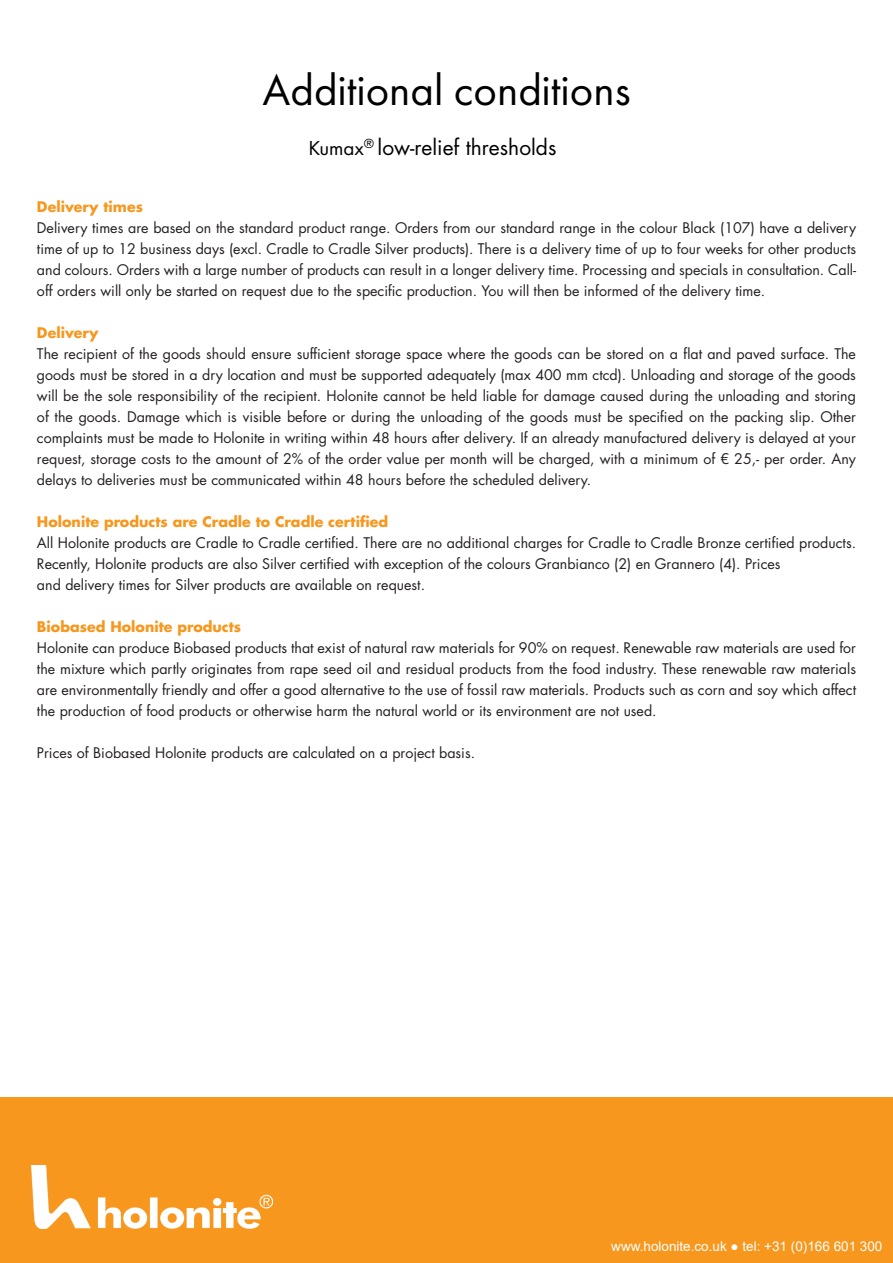
<style>
.page{position:relative;width:893px;height:1263px;background:#fff}
.page>*{position:absolute;margin:0;border:0;box-sizing:border-box;transform-origin:0 0}
.t1{font:45px "Futura PT";color:#000}
.t2{font:21px "Futura Std";color:#000}
.t3{font:14.25px/21px "Futura Std";color:#231f20;text-align:justify}
.t4{font:700 14.25px "Futura Std";color:#f7971d}
.t5{font:13.5px "Arial";color:#fff}
.s1{font-family:"Futura PT"}
</style>
<div class="page">
<div style="left:0;top:1097px;width:893px;height:21px;background:#f7971d"></div>
<div style="left:0;top:1118px;width:893px;height:145px;background:#f7971d"></div>
<img style="left:32px;top:1165px;width:240px;height:64px">
<h1 class="t1" style="left:262px;top:64px;width:370px">Additional conditions</h1>
<h2 class="t2" style="left:308px;top:134px;width:249px"><span class="s1">Kumax</span><sup>®</sup> low-relief thresholds</h2>
<p class="t4" style="left:37px;top:197px;width:108px">Delivery times</p>
<p class="t3" style="left:37px;top:217px;width:821px">Delivery times are based on the standard product range. Orders from our standard range in the colour Black (107) have a delivery time of up to 12 business days (excl. Cradle to Cradle Silver products). There is a delivery time of up to four weeks for other products and colours. Orders with a large number of products can result in a longer delivery time. Processing and specials in consultation. Call&shy;off orders will only be started on request due to the specific production. You will then be informed of the delivery time.</p>
<p class="t4" style="left:37px;top:323px;width:63px">Delivery</p>
<p class="t3" style="left:37px;top:343px;width:821px">The recipient of the goods should ensure sufficient storage space where the goods can be stored on a flat and paved surface. The goods must be stored in a dry location and must be supported adequately (max 400 mm ctcd). Unloading and storage of the goods will be the sole responsibility of the recipient. Holonite cannot be held liable for damage caused during the unloading and storing of the goods. Damage which is visible before or during the unloading of the goods must be specified on the packing slip. Other complaints must be made to Holonite in writing within 48 hours after delivery. If an already manufactured delivery is delayed at your request, storage costs to the amount of 2% of the order value per month will be charged, with a minimum of € 25,- per order. Any delays to deliveries must be communicated within 48 hours before the scheduled delivery.</p>
<p class="t4" style="left:37px;top:512px;width:353px">Holonite products are Cradle to Cradle certified</p>
<p class="t3" style="left:37px;top:532px;width:821px;text-align:left">All Holonite products are Cradle to Cradle certified. There are no additional charges for Cradle to Cradle Bronze certified products.<br>Recently, Holonite products are also Silver certified with exception of the colours Granbianco (2) en Grannero (4). Prices<br>and delivery times for Silver products are available on request.</p>
<p class="t4" style="left:37px;top:617px;width:206px">Biobased Holonite products</p>
<p class="t3" style="left:37px;top:637px;width:821px">Holonite can produce Biobased products that exist of natural raw materials for 90% on request. Renewable raw materials are used for the mixture which partly originates from rape seed oil and residual products from the food industry. These renewable raw materials are environmentally friendly and offer a good alternative to the use of fossil raw materials. Products such as corn and soy which affect the production of food products or otherwise harm the natural world or its environment are not used.</p>
<p class="t3" style="left:37px;top:742px;width:440px">Prices of Biobased Holonite products are calculated on a project basis.</p>
<p class="t5" style="left:611px;top:1237px;width:273px">www.holonite.co.uk ● tel: +31 (0)166 601 300</p>
</div>
